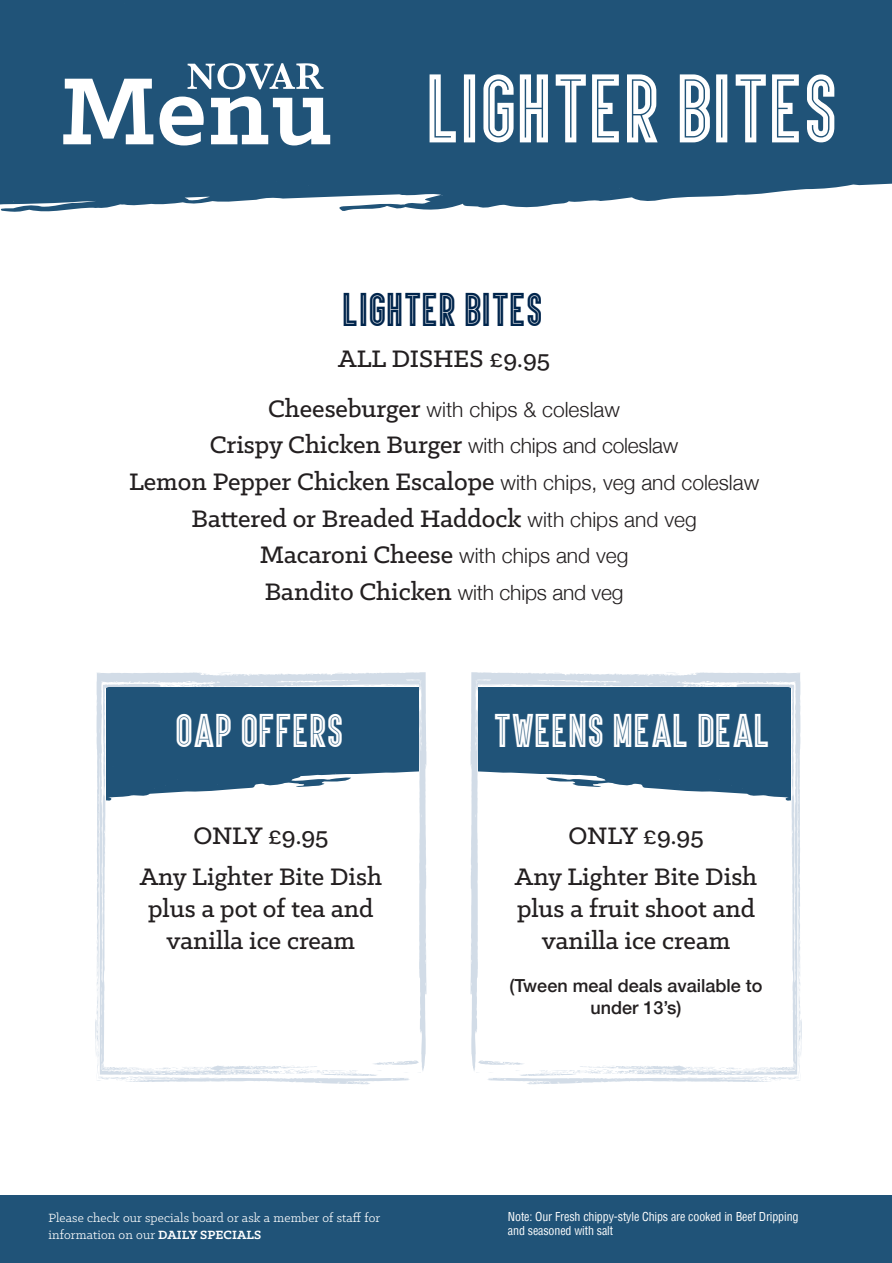
<style>
.page{position:relative;width:892px;height:1263px;background:#fff}
.page>*{position:absolute;margin:0;border:0;box-sizing:border-box;transform-origin:0 0}
.t1{font:700 107.7px "Klinic Slab";color:#fff}
.t2{font:80.1px "Ariq";letter-spacing:.01em;color:#fff}
.t3{font:39px "Ariq";letter-spacing:.01em;color:#fff}
.t4{font:39px "Ariq";letter-spacing:.01em;color:#00254c}
.t5{font:500 27px/41px "Klinic Slab";color:#231f20;text-align:center}
.t6{font:300 21px/36.6px "Helvetica Neue";letter-spacing:-.01em;color:#231f20;text-align:center}
.t7{font:500 18px/21.6px "Helvetica Neue";color:#231f20;text-align:center}
.t8{font:13.5px/16.2px "Klinic Slab";letter-spacing:.01em;color:#fff}
.t9{font:condensed 12px/14.4px "Helvetica";letter-spacing:-.01em;color:#fff}
.s1{font-family:"Klinic Slab";font-weight:500;font-size:27px}
.s2{font-family:"Helvetica Neue";font-weight:300;font-size:21px}
.s3{font-weight:700}
</style>
<div class="page">
<svg style="left:470px;top:672px;width:331px;height:412px"></svg>
<svg style="left:478px;top:687px;width:312px;height:115px;background:#426d8c"></svg>
<div style="left:0;top:1194px;width:892px;height:69px;background:#205378"></div>
<div style="left:0;top:0;width:892px;height:212px;background:#205378"></div>
<svg style="left:187px;top:63px;width:136px;height:26px"></svg>
<svg style="left:95px;top:672px;width:331px;height:412px"></svg>
<svg style="left:107px;top:687px;width:312px;height:115px;background:#406c8b"></svg>
<h1 class="t1" style="left:59px;top:40px;width:275px">Menu</h1>
<h2 class="t2" style="left:429px;top:63px;width:412px">LIGHTER BITES</h2>
<h3 class="t4" style="left:344px;top:288px;width:202px">LIGHTER BITES</h3>
<p class="t5" style="left:338px;top:338px;width:213px">ALL DISHES £9.95</p>
<p class="t6" style="left:210px;top:389px;width:470px"><span class="s1">Cheeseburger</span> with chips &amp; coleslaw<br><span class="s1">Crispy Chicken Burger</span> with chips and coleslaw</p>
<p class="t5" style="left:129px;top:463px;width:632px;line-height:36.6px">Lemon Pepper Chicken Escalope <span class="s2">with chips, veg and coleslaw<br></span>Battered or Breaded Haddock <span class="s2">with chips and veg</span></p>
<p class="t6" style="left:260px;top:536px;width:370px;text-align:left"><span class="s1">Macaroni Cheese</span> with chips and veg<br><span class="s1">Bandito Chicken</span> with chips and veg</p>
<h3 class="t3" style="left:177px;top:709px;width:169px">OAP OFFERS</h3>
<h3 class="t3" style="left:495px;top:709px;width:278px">TWEENS MEAL DEAL</h3>
<p class="t5" style="left:140px;top:814px;width:244px">ONLY £9.95<br>Any Lighter Bite Dish</p>
<p class="t5" style="left:148px;top:891px;width:227px;line-height:32.4px">plus a pot of tea and vanilla ice cream</p>
<p class="t5" style="left:515px;top:814px;width:244px">ONLY £9.95<br>Any Lighter Bite Dish</p>
<p class="t5" style="left:517px;top:891px;width:240px;line-height:32.4px">plus a fruit shoot and vanilla ice cream</p>
<p class="t7" style="left:509px;top:973px;width:254px">(Tween meal deals available to under 13’s)</p>
<p class="t8" style="left:49px;top:1209px;width:333px">Please check our specials board or ask a member of staff for information on our <span class="s3">DAILY SPECIALS</span></p>
<p class="t9" style="left:508px;top:1209px;width:292px">Note: Our Fresh chippy-style Chips are cooked in Beef Dripping and seasoned with salt</p>
</div>
